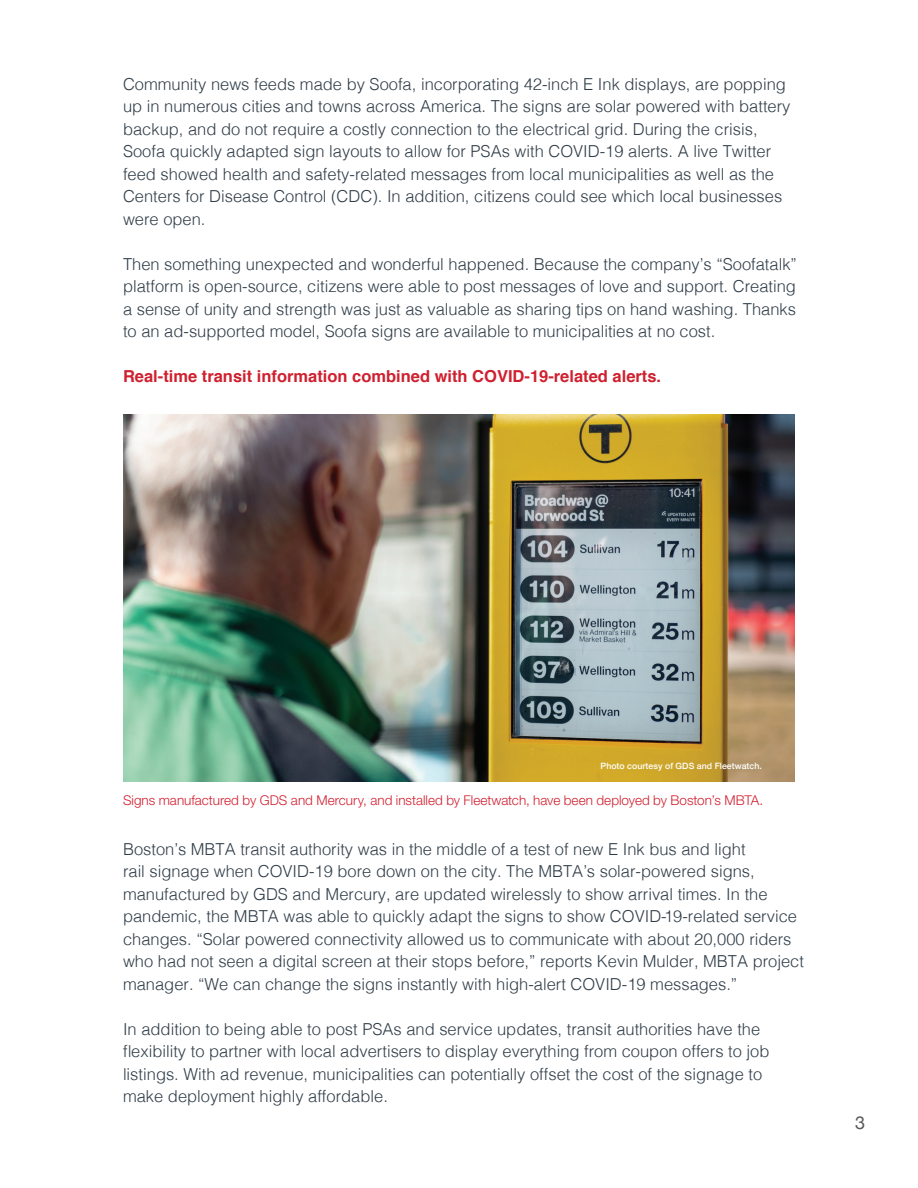
<style>
.page{position:relative;width:918px;height:1188px;background:#fff}
.page>*{position:absolute;margin:0;border:0;box-sizing:border-box;transform-origin:0 0}
.t1{font:18px "Helvetica Neue";color:#57585a}
.t2{font:300 16.5px/22.5px "Helvetica";color:#303d48}
.t3{font:700 16.5px "Helvetica";color:#cf202f}
.t4{font:300 13.5px "Helvetica Neue";color:#d22031}
.t5{font:500 8.7px "Helvetica Neue";letter-spacing:.005em;color:#fff}
</style>
<div class="page">
<img style="left:123px;top:415px;width:672px;height:367px">
<p class="t2" style="left:123px;top:71px;width:669px">Community news feeds made by Soofa, incorporating 42-inch E Ink displays, are popping up in numerous cities and towns across America. The signs are solar powered with battery backup, and do not require a costly connection to the electrical grid. During the crisis, Soofa quickly adapted sign layouts to allow for PSAs with COVID-19 alerts. A live Twitter feed showed health and safety-related messages from local municipalities as well as the Centers for Disease Control (CDC). In addition, citizens could see which local businesses were open.</p>
<p class="t2" style="left:123px;top:251px;width:676px;text-align:justify">Then something unexpected and wonderful happened. Because the company’s “Soofatalk” platform is open-source, citizens were able to post messages of love and support. Creating a sense of unity and strength was just as valuable as sharing tips on hand washing. Thanks to an ad-supported model, Soofa signs are available to municipalities at no cost.</p>
<p class="t3" style="left:123px;top:363px;width:540px">Real-time transit information combined with COVID-19-related alerts.</p>
<p class="t5" style="left:600px;top:759px;width:163px">Photo courtesy of GDS and Fleetwatch.</p>
<p class="t4" style="left:123px;top:792px;width:642px">Signs manufactured by GDS and Mercury, and installed by Fleetwatch, have been deployed by Boston’s MBTA.</p>
<p class="t2" style="left:123px;top:836px;width:683px">Boston’s MBTA transit authority was in the middle of a test of new E Ink bus and light<br>rail signage when COVID-19 bore down on the city. The MBTA’s solar-powered signs, manufactured by GDS and Mercury, are updated wirelessly to show arrival times. In the pandemic, the MBTA was able to quickly adapt the signs to show COVID-19-related service changes. “Solar powered connectivity allowed us to communicate with about 20,000 riders who had not seen a digital screen at their stops before,” reports Kevin Mulder, MBTA project manager. “We can change the signs instantly with high-alert COVID-19 messages.”</p>
<p class="t2" style="left:123px;top:1016px;width:648px">In addition to being able to post PSAs and service updates, transit authorities have the flexibility to partner with local advertisers to display everything from coupon offers to job listings. With ad revenue, municipalities can potentially offset the cost of the signage to make deployment highly affordable.</p>
<p class="t1" style="left:855px;top:1109px;width:12px">3</p>
</div>
